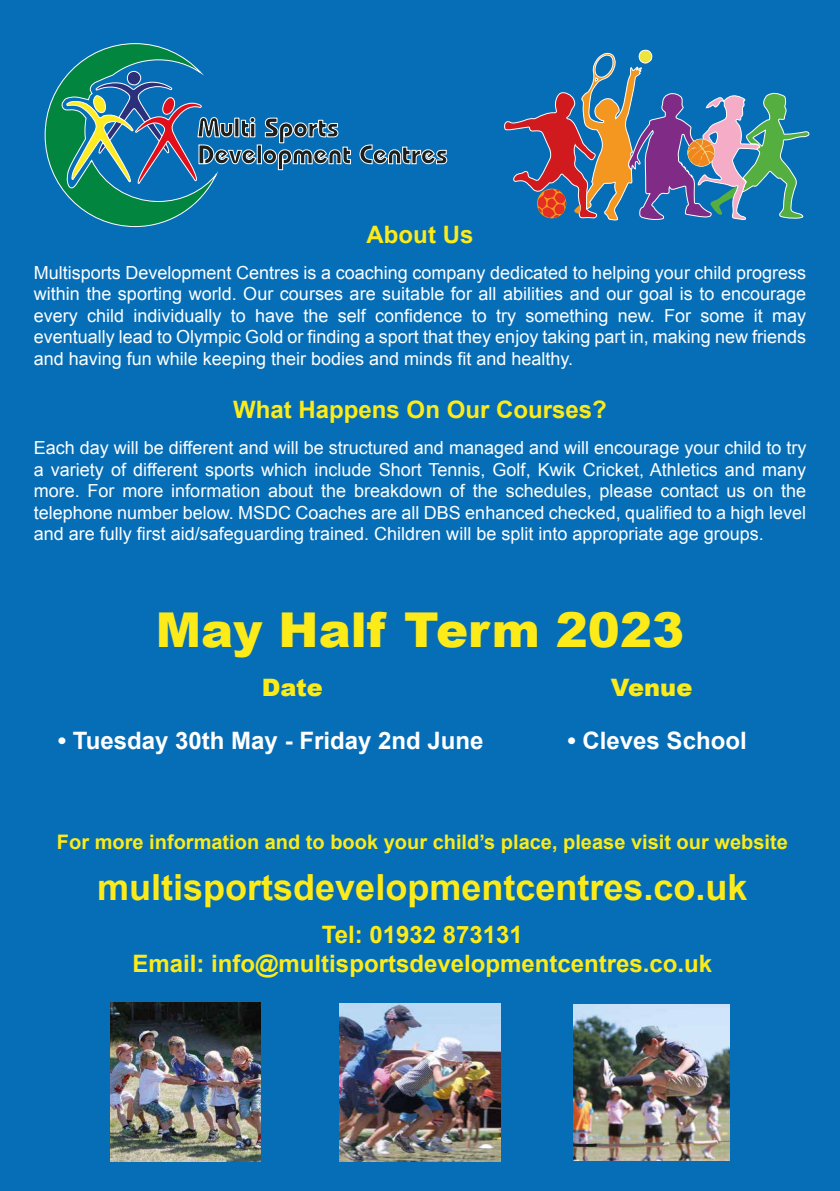
<style>
.page{position:relative;width:840px;height:1191px;background:#fff}
.page>*{position:absolute;margin:0;border:0;box-sizing:border-box;transform-origin:0 0}
.t1{font:900 48px "Arial";color:#fdeb19}
.t2{font:700 36px "Arial";color:#fdeb19}
.t3{font:700 24px/28.8px "Arial";color:#fdeb19;text-align:center}
.t4{font:700 24px "Arial";color:#fff}
.t5{font:900 24px "Arial";color:#fdeb19}
.t6{font:700 20px "Arial";color:#fdeb19}
.t7{font:18px/21.6px "Arial";color:#fff;text-align:justify}
</style>
<div class="page">
<div style="left:0;top:0;width:839px;height:1191px;background:#056eb7"></div>
<img style="left:340px;top:1003px;width:160px;height:158px">
<img style="left:110px;top:1002px;width:150px;height:159px">
<img style="left:573px;top:1004px;width:156px;height:156px">
<svg style="left:504px;top:50px;width:305px;height:171px"></svg>
<svg style="left:44px;top:43px;width:403px;height:184px"></svg>
<h3 class="t3" style="left:366px;top:220px;width:108px">About Us</h3>
<p class="t7" style="left:34px;top:262px;width:773px">Multisports Development Centres is a coaching company dedicated to helping your child progress within the sporting world. Our courses are suitable for all abilities and our goal is to encourage every child individually to have the self confidence to try something new. For some it may eventually lead to Olympic Gold or finding a sport that they enjoy taking part in, making new friends and having fun while keeping their bodies and minds fit and healthy.</p>
<h3 class="t3" style="left:233px;top:396px;width:375px">What Happens On Our Courses?</h3>
<p class="t7" style="left:34px;top:437px;width:774px">Each day will be different and will be structured and managed and will encourage your child to try a variety of different sports which include Short Tennis, Golf, Kwik Cricket, Athletics and many more. For more information about the breakdown of the schedules, please contact us on the telephone number below. MSDC Coaches are all DBS enhanced checked, qualified to a high level and are fully first aid/safeguarding trained. Children will be split into appropriate age groups.</p>
<h1 class="t1" style="left:156px;top:595px;width:529px">May Half Term 2023</h1>
<h3 class="t5" style="left:262px;top:669px;width:62px">Date</h3>
<h3 class="t5" style="left:610px;top:669px;width:83px">Venue</h3>
<h3 class="t4" style="left:58px;top:724px;width:427px">• Tuesday 30th May - Friday 2nd June</h3>
<h3 class="t4" style="left:567px;top:724px;width:181px">• Cleves School</h3>
<p class="t6" style="left:57px;top:828px;width:732px">For more information and to book your child’s place, please visit our website</p>
<h2 class="t2" style="left:97px;top:863px;width:651px">multisportsdevelopmentcentres.co.uk</h2>
<h3 class="t3" style="left:132px;top:920px;width:581px">Tel: 01932 873131<br>Email: info@multisportsdevelopmentcentres.co.uk</h3>
</div>
